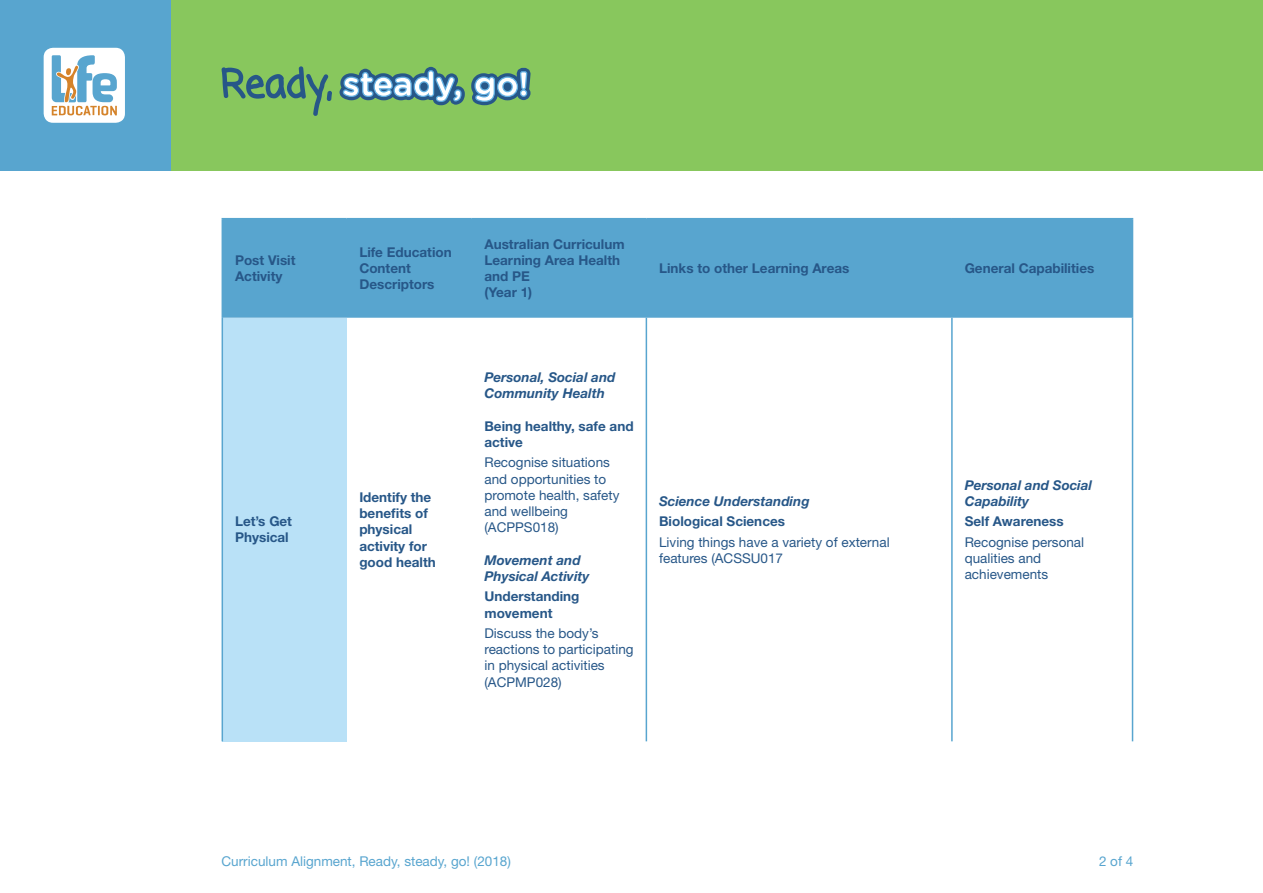
<style>
.page{position:relative;width:1263px;height:893px;background:#fff}
.page>*{position:absolute;margin:0;border:0;box-sizing:border-box;transform-origin:0 0}
.t1{font:700 13.5px/16.2px "Helvetica Neue LT Std";color:#275788}
.t2{font:13.5px/16.2px "Helvetica Neue LT Std";color:#275788}
.t3{font:italic 700 13.5px/16.2px "Helvetica Neue LT Std";color:#275788}
.t4{font:13.5px "Helvetica Neue LT Std";color:#58a5cf}
</style>
<div class="page">
<div style="left:0;top:0;width:1263px;height:170px;background:#88c75d"></div>
<div style="left:0;top:0;width:170px;height:170px;background:#58a5cf"></div>
<svg style="left:44px;top:48px;width:81px;height:74px"></svg>
<div style="left:223px;top:219px;width:909px;height:99px;background:#58a5cf"></div>
<div style="left:222px;top:318px;width:125px;height:423px;background:#b9e1f7"></div>
<hr style="left:222px;top:218px;width:125px;height:1px;background:#58a5cf">
<hr style="left:222px;top:219px;width:1px;height:99px;background:#58a5cf">
<hr style="left:472px;top:218px;width:174px;height:1px;background:#58a5cf">
<hr style="left:646px;top:218px;width:306px;height:1px;background:#58a5cf">
<hr style="left:952px;top:218px;width:181px;height:1px;background:#58a5cf">
<hr style="left:1132px;top:219px;width:1px;height:99px;background:#58a5cf">
<hr style="left:222px;top:318px;width:1px;height:423px;background:#58a5cf">
<hr style="left:646px;top:318px;width:1px;height:423px;background:#58a5cf">
<hr style="left:951px;top:318px;width:2px;height:423px;background:#58a5cf">
<hr style="left:1132px;top:318px;width:1px;height:423px;background:#58a5cf">
<svg style="left:222px;top:66px;width:110px;height:50px"></svg>
<svg style="left:332px;top:66px;width:203px;height:235px"></svg>
<svg style="left:341px;top:69px;width:188px;height:80px"></svg>
<p class="t1" style="left:235px;top:252px;width:62px">Post Visit<br>Activity</p>
<p class="t1" style="left:359px;top:244px;width:94px">Life Education<br>Content<br>Descriptors</p>
<p class="t1" style="left:484px;top:235px;width:142px">Australian Curriculum<br>Learning Area Health and PE<br>(Year 1)</p>
<p class="t1" style="left:659px;top:260px;width:192px">Links to other Learning Areas</p>
<p class="t1" style="left:965px;top:260px;width:131px">General Capabilities</p>
<p class="t1" style="left:235px;top:513px;width:59px">Let’s Get<br>Physical</p>
<p class="t1" style="left:359px;top:489px;width:78px">Identify the benefits of physical activity for good health</p>
<p class="t3" style="left:484px;top:369px;width:133px">Personal, Social and<br>Community Health</p>
<p class="t1" style="left:484px;top:418px;width:151px">Being healthy, safe and active</p>
<p class="t2" style="left:484px;top:454px;width:137px">Recognise situations and opportunities to promote health, safety and wellbeing (ACPPS018)</p>
<p class="t3" style="left:484px;top:551px;width:107px">Movement and<br>Physical Activity</p>
<p class="t1" style="left:484px;top:588px;width:96px">Understanding movement</p>
<p class="t2" style="left:484px;top:625px;width:151px">Discuss the body’s reactions to participating in physical activities (ACPMP028)</p>
<p class="t3" style="left:659px;top:493px;width:152px">Science Understanding</p>
<p class="t1" style="left:659px;top:513px;width:127px">Biological Sciences</p>
<p class="t2" style="left:659px;top:534px;width:232px">Living things have a variety of external features (ACSSU017</p>
<p class="t3" style="left:965px;top:476px;width:129px">Personal and Social<br>Capability</p>
<p class="t1" style="left:965px;top:513px;width:100px">Self Awareness</p>
<p class="t2" style="left:965px;top:534px;width:121px">Recognise personal qualities and achievements</p>
<p class="t4" style="left:222px;top:853px;width:291px">Curriculum Alignment, Ready, steady, go! (2018)</p>
<p class="t4" style="left:1099px;top:853px;width:36px">2 of 4</p>
</div>
